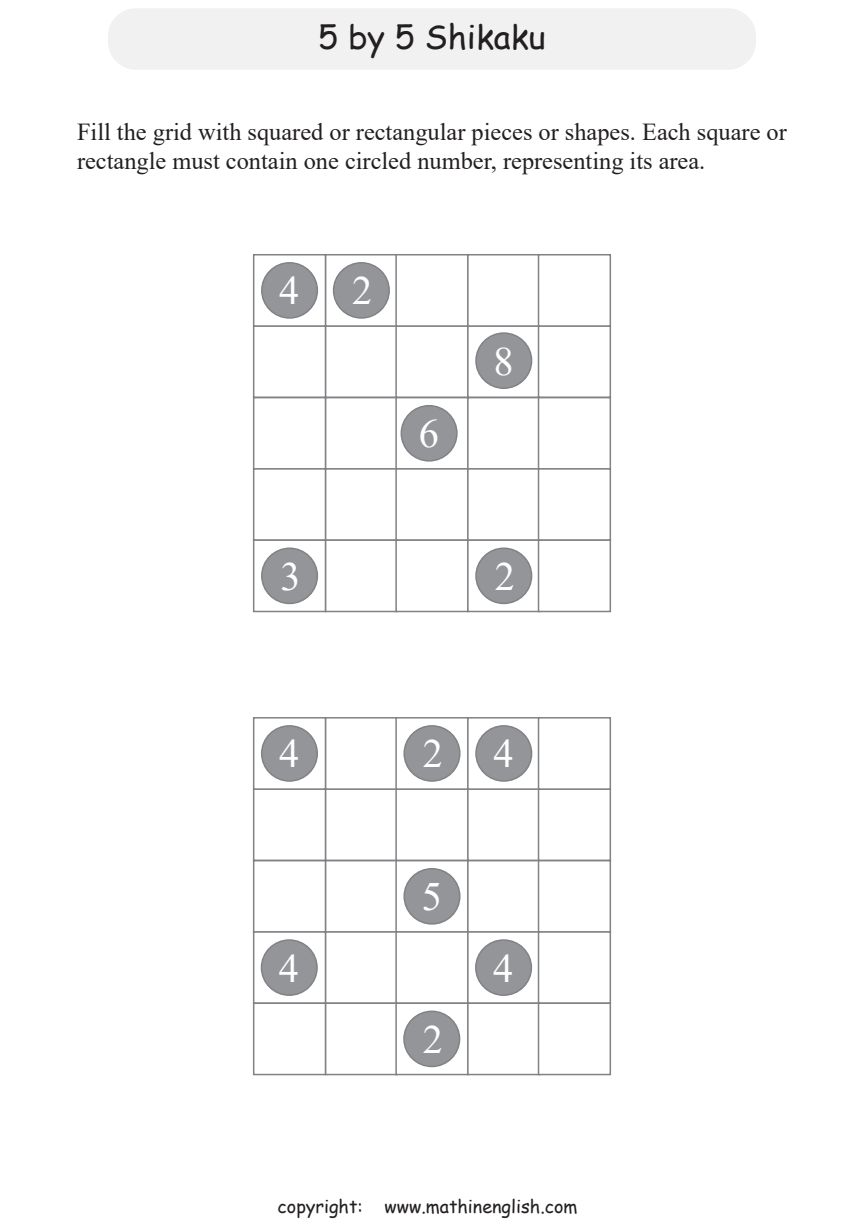
<style>
.page{position:relative;width:864px;height:1224px;background:#fff}
.page>*{position:absolute;margin:0;border:0;box-sizing:border-box;transform-origin:0 0}
.t1{font:40.2px "Times New Roman";color:#fff}
.t2{font:33px "Comic Sans MS";color:#231f20}
.t3{font:24.3px/29.2px "Times New Roman";color:#231f20}
.t4{font:18px "Comic Sans MS";color:#231f20}
</style>
<div class="page">
<div style="left:108px;top:8px;width:648px;height:62px;background:#f1f1f2;border-radius:28px"></div>
<div style="left:395px;top:325px;width:74px;height:73px;background:#fff;border:2px solid #808285"></div>
<div style="left:467px;top:325px;width:73px;height:73px;background:#fff;border:2px solid #808285"></div>
<div style="left:538px;top:325px;width:73px;height:73px;background:#fff;border:2px solid #808285"></div>
<div style="left:253px;top:325px;width:73px;height:73px;background:#fff;border:2px solid #808285"></div>
<div style="left:325px;top:397px;width:73px;height:73px;background:#fff;border:2px solid #808285"></div>
<div style="left:395px;top:397px;width:74px;height:73px;background:#fff;border:2px solid #808285"></div>
<div style="left:467px;top:397px;width:73px;height:73px;background:#fff;border:2px solid #808285"></div>
<div style="left:538px;top:397px;width:73px;height:73px;background:#fff;border:2px solid #808285"></div>
<div style="left:253px;top:397px;width:73px;height:73px;background:#fff;border:2px solid #808285"></div>
<div style="left:325px;top:468px;width:73px;height:73px;background:#fff;border:2px solid #808285"></div>
<div style="left:395px;top:468px;width:74px;height:73px;background:#fff;border:2px solid #808285"></div>
<div style="left:467px;top:468px;width:73px;height:73px;background:#fff;border:2px solid #808285"></div>
<div style="left:538px;top:468px;width:73px;height:73px;background:#fff;border:2px solid #808285"></div>
<div style="left:253px;top:468px;width:73px;height:73px;background:#fff;border:2px solid #808285"></div>
<div style="left:325px;top:539px;width:73px;height:73px;background:#fff;border:2px solid #808285"></div>
<div style="left:395px;top:539px;width:74px;height:73px;background:#fff;border:2px solid #808285"></div>
<div style="left:467px;top:539px;width:73px;height:73px;background:#fff;border:2px solid #808285"></div>
<div style="left:538px;top:539px;width:73px;height:73px;background:#fff;border:2px solid #808285"></div>
<div style="left:253px;top:539px;width:73px;height:73px;background:#fff;border:2px solid #808285"></div>
<div style="left:325px;top:254px;width:73px;height:73px;background:#fff;border:2px solid #808285"></div>
<div style="left:395px;top:254px;width:74px;height:73px;background:#fff;border:2px solid #808285"></div>
<div style="left:467px;top:254px;width:73px;height:73px;background:#fff;border:2px solid #808285"></div>
<div style="left:538px;top:254px;width:73px;height:73px;background:#fff;border:2px solid #808285"></div>
<div style="left:253px;top:254px;width:73px;height:73px;background:#fff;border:2px solid #808285"></div>
<div style="left:262px;top:263px;width:55px;height:55px;background:#939598;border-radius:50%"></div>
<div style="left:261px;top:262px;width:57px;height:57px;border:2px solid #808285;border-radius:50%"></div>
<div style="left:262px;top:548px;width:55px;height:55px;background:#939598;border-radius:50%"></div>
<div style="left:261px;top:547px;width:57px;height:57px;border:2px solid #808285;border-radius:50%"></div>
<div style="left:334px;top:263px;width:55px;height:55px;background:#939598;border-radius:50%"></div>
<div style="left:333px;top:262px;width:57px;height:57px;border:2px solid #808285;border-radius:50%"></div>
<div style="left:476px;top:333px;width:56px;height:55px;background:#939598;border-radius:50%"></div>
<div style="left:475px;top:332px;width:57px;height:57px;border:2px solid #808285;border-radius:50%"></div>
<div style="left:401px;top:406px;width:56px;height:55px;background:#939598;border-radius:50%"></div>
<div style="left:401px;top:405px;width:57px;height:56px;border:2px solid #808285;border-radius:50%"></div>
<div style="left:476px;top:548px;width:56px;height:55px;background:#939598;border-radius:50%"></div>
<div style="left:475px;top:547px;width:57px;height:57px;border:2px solid #808285;border-radius:50%"></div>
<div style="left:395px;top:788px;width:74px;height:73px;background:#fff;border:2px solid #808285"></div>
<div style="left:467px;top:788px;width:73px;height:73px;background:#fff;border:2px solid #808285"></div>
<div style="left:538px;top:788px;width:73px;height:73px;background:#fff;border:2px solid #808285"></div>
<div style="left:253px;top:788px;width:73px;height:73px;background:#fff;border:2px solid #808285"></div>
<div style="left:395px;top:860px;width:74px;height:72px;background:#fff;border:2px solid #808285"></div>
<div style="left:467px;top:860px;width:73px;height:72px;background:#fff;border:2px solid #808285"></div>
<div style="left:538px;top:860px;width:73px;height:72px;background:#fff;border:2px solid #808285"></div>
<div style="left:253px;top:860px;width:73px;height:72px;background:#fff;border:2px solid #808285"></div>
<div style="left:325px;top:931px;width:73px;height:73px;background:#fff;border:2px solid #808285"></div>
<div style="left:395px;top:931px;width:74px;height:73px;background:#fff;border:2px solid #808285"></div>
<div style="left:467px;top:931px;width:73px;height:73px;background:#fff;border:2px solid #808285"></div>
<div style="left:538px;top:931px;width:73px;height:73px;background:#fff;border:2px solid #808285"></div>
<div style="left:253px;top:931px;width:73px;height:73px;background:#fff;border:2px solid #808285"></div>
<div style="left:325px;top:1002px;width:73px;height:73px;background:#fff;border:2px solid #808285"></div>
<div style="left:395px;top:1002px;width:74px;height:73px;background:#fff;border:2px solid #808285"></div>
<div style="left:467px;top:1002px;width:73px;height:73px;background:#fff;border:2px solid #808285"></div>
<div style="left:538px;top:1002px;width:73px;height:73px;background:#fff;border:2px solid #808285"></div>
<div style="left:253px;top:1002px;width:73px;height:73px;background:#fff;border:2px solid #808285"></div>
<div style="left:325px;top:717px;width:73px;height:73px;background:#fff;border:2px solid #808285"></div>
<div style="left:395px;top:717px;width:74px;height:73px;background:#fff;border:2px solid #808285"></div>
<div style="left:467px;top:717px;width:73px;height:73px;background:#fff;border:2px solid #808285"></div>
<div style="left:538px;top:717px;width:73px;height:73px;background:#fff;border:2px solid #808285"></div>
<div style="left:253px;top:717px;width:73px;height:73px;background:#fff;border:2px solid #808285"></div>
<div style="left:262px;top:726px;width:55px;height:55px;background:#939598;border-radius:50%"></div>
<div style="left:261px;top:725px;width:57px;height:57px;border:2px solid #808285;border-radius:50%"></div>
<div style="left:476px;top:726px;width:56px;height:55px;background:#939598;border-radius:50%"></div>
<div style="left:475px;top:725px;width:57px;height:57px;border:2px solid #808285;border-radius:50%"></div>
<div style="left:261px;top:940px;width:56px;height:55px;background:#939598;border-radius:50%"></div>
<div style="left:261px;top:939px;width:57px;height:57px;border:2px solid #808285;border-radius:50%"></div>
<div style="left:476px;top:940px;width:55px;height:55px;background:#939598;border-radius:50%"></div>
<div style="left:475px;top:939px;width:57px;height:57px;border:2px solid #808285;border-radius:50%"></div>
<div style="left:404px;top:868px;width:56px;height:56px;background:#939598;border-radius:50%"></div>
<div style="left:403px;top:868px;width:58px;height:56px;border:2px solid #808285;border-radius:50%"></div>
<div style="left:404px;top:726px;width:56px;height:55px;background:#939598;border-radius:50%"></div>
<div style="left:403px;top:725px;width:58px;height:57px;border:2px solid #808285;border-radius:50%"></div>
<div style="left:404px;top:1011px;width:56px;height:55px;background:#939598;border-radius:50%"></div>
<div style="left:403px;top:1010px;width:57px;height:57px;border:2px solid #808285;border-radius:50%"></div>
<h2 class="t2" style="left:318px;top:13px;width:229px">5 by 5 Shikaku</h2>
<p class="t3" style="left:77px;top:116px;width:711px">Fill the grid with squared or rectangular pieces or shapes. Each square or rectangle must contain one circled number, representing its area.</p>
<h1 class="t1" style="left:279px;top:262px;width:22px">4</h1>
<h1 class="t1" style="left:280px;top:548px;width:22px">3</h1>
<h1 class="t1" style="left:352px;top:262px;width:22px">2</h1>
<h1 class="t1" style="left:419px;top:405px;width:22px">6</h1>
<h1 class="t1" style="left:493px;top:333px;width:22px">8</h1>
<h1 class="t1" style="left:495px;top:548px;width:22px">2</h1>
<h1 class="t1" style="left:279px;top:725px;width:22px">4</h1>
<h1 class="t1" style="left:493px;top:725px;width:22px">4</h1>
<h1 class="t1" style="left:423px;top:725px;width:22px">2</h1>
<h1 class="t1" style="left:422px;top:868px;width:22px">5</h1>
<h1 class="t1" style="left:279px;top:939px;width:22px">4</h1>
<h1 class="t1" style="left:493px;top:939px;width:22px">4</h1>
<h1 class="t1" style="left:423px;top:1011px;width:22px">2</h1>
<p class="t4" style="left:278px;top:1192px;width:301px">copyright: www.mathinenglish.com</p>
</div>
